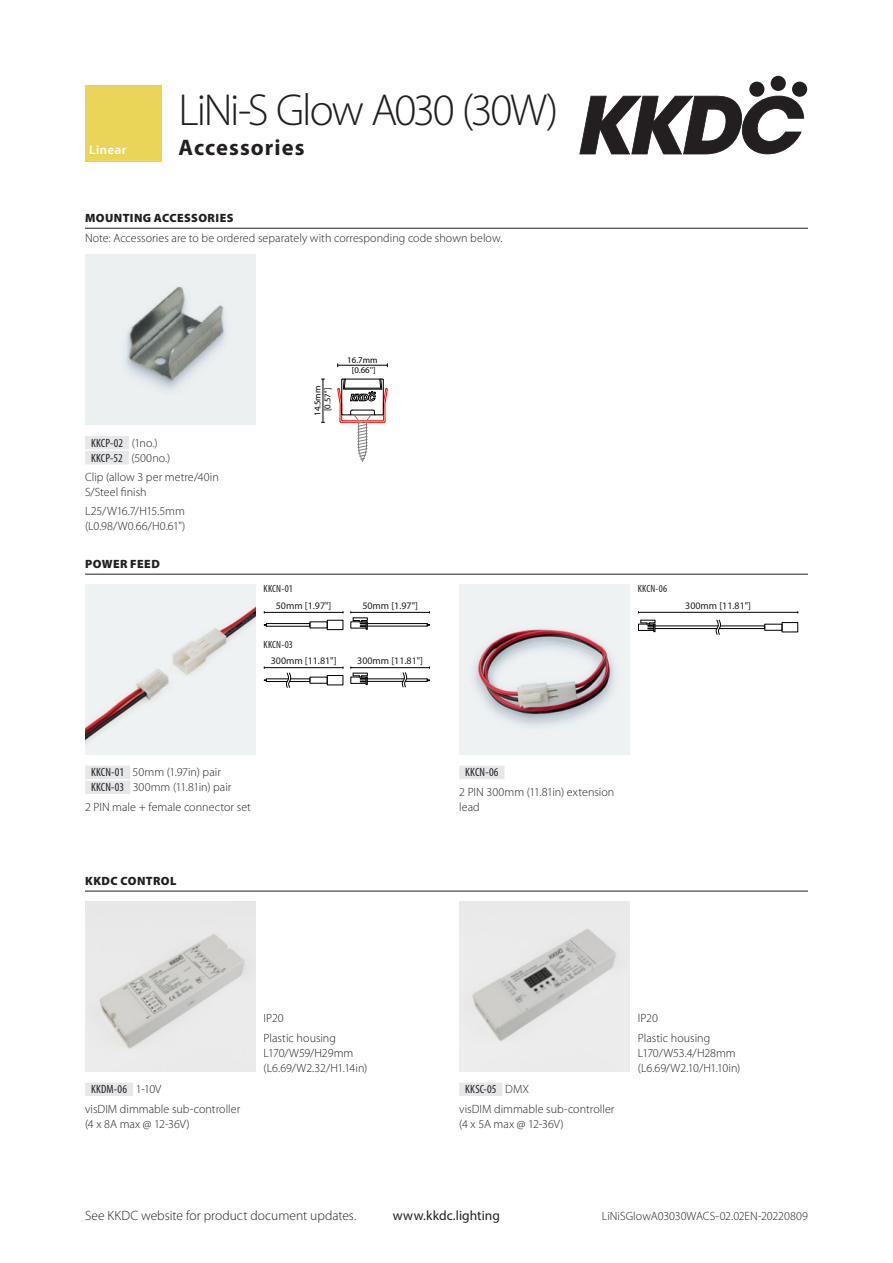
<style>
.page{position:relative;width:893px;height:1263px;background:#fff}
.page>*{position:absolute;margin:0;border:0;box-sizing:border-box;transform-origin:0 0}
.Product_Title_conden{font:300 45px "Myriad Pro";letter-spacing:-.05em;color:#231f20}
.title_line2{font:700 22.5px "Myriad Pro";letter-spacing:.045em;color:#231f20}
.t1{font:300 13.5px "Myriad Pro";color:#231f20}
.t2{font:13.5px "Myriad Pro";letter-spacing:.005em;color:#231f20}
.t3{font:600 12.75px "Myriad Pro";letter-spacing:.04em;color:#fff}
.body{font:300 12px/15px "Myriad Pro";letter-spacing:.005em;color:#231f20}
.Section_sub_text{font:300 12px "Myriad Pro";letter-spacing:.005em;color:#231f20}
.accessories{font:300 12px/15px "Myriad Pro";color:#231f20}
.Product_code{font:300 12px/15px "Myriad Pro";color:#231f20}
.Product_code-2{font:condensed 12px "Myriad Pro";letter-spacing:.015em;color:#231f20}
.Section_heading_othe{font:900 12px "Myriad Pro";letter-spacing:.035em;color:#231f20}
.Section_heading_top{font:900 12px "Myriad Pro";letter-spacing:.035em;color:#231f20}
.Product_code_no_tint{font:condensed 10.5px "Myriad Pro";letter-spacing:.015em;color:#231f20}
.t4{font:10.05px "Myriad Pro";color:#20201e}
.t5{font:8.85px/10.1px "Myriad Pro";color:#000;text-align:center}
.s1{font-weight:300;font-stretch:normal}
.s2{font-weight:400;font-stretch:condensed}
</style>
<div class="page">
<svg style="left:579px;top:96px;width:225px;height:58px"></svg>
<svg style="left:749px;top:81px;width:16px;height:16px"></svg>
<div style="left:770px;top:76px;width:16px;height:15px;background:#231f20;border-radius:50%"></div>
<div style="left:792px;top:81px;width:15px;height:16px;background:#231f20;border-radius:50%"></div>
<div style="left:85px;top:85px;width:77px;height:77px;background:#ead558"></div>
<hr style="left:85px;top:228px;width:723px;height:1px;background:#231f20">
<hr style="left:85px;top:574px;width:723px;height:1px;background:#231f20">
<hr style="left:85px;top:891px;width:723px;height:1px;background:#231f20">
<img style="left:85px;top:255px;width:170px;height:170px">
<hr style="left:338px;top:365px;width:49px;height:1px;background:#000">
<hr style="left:323px;top:379px;width:1px;height:43px;background:#000">
<svg style="left:337px;top:379px;width:51px;height:83px"></svg>
<div style="left:85px;top:436px;width:44px;height:13px;background:#e6e7e9"></div>
<div style="left:85px;top:451px;width:44px;height:13px;background:#e6e7e9"></div>
<img style="left:85px;top:585px;width:170px;height:170px">
<div style="left:327px;top:620px;width:16px;height:10px;border:1px solid #000"></div>
<hr style="left:367px;top:623px;width:60px;height:1px;background:#000">
<hr style="left:367px;top:626px;width:60px;height:1px;background:#000">
<svg style="left:264px;top:623px;width:46px;height:3px"></svg>
<svg style="left:351px;top:613px;width:17px;height:16px"></svg>
<hr style="left:351px;top:612px;width:78px;height:1px;background:#000">
<hr style="left:264px;top:612px;width:79px;height:1px;background:#000">
<div style="left:327px;top:675px;width:16px;height:10px;border:1px solid #000"></div>
<hr style="left:367px;top:679px;width:37px;height:1px;background:#000">
<hr style="left:367px;top:681px;width:36px;height:1px;background:#000">
<svg style="left:351px;top:668px;width:17px;height:17px"></svg>
<hr style="left:351px;top:667px;width:78px;height:1px;background:#000">
<svg style="left:402px;top:667px;width:28px;height:20px"></svg>
<svg style="left:264px;top:668px;width:47px;height:20px"></svg>
<hr style="left:264px;top:667px;width:79px;height:1px;background:#000">
<img style="left:459px;top:585px;width:170px;height:170px">
<div style="left:782px;top:622px;width:16px;height:10px;border:1px solid #000"></div>
<svg style="left:638px;top:620px;width:17px;height:12px"></svg>
<hr style="left:655px;top:626px;width:63px;height:1px;background:#000">
<hr style="left:720px;top:626px;width:45px;height:1px;background:#000">
<hr style="left:655px;top:628px;width:62px;height:1px;background:#000">
<hr style="left:719px;top:628px;width:46px;height:1px;background:#000">
<hr style="left:638px;top:612px;width:160px;height:1px;background:#000">
<svg style="left:716px;top:620px;width:5px;height:15px"></svg>
<div style="left:85px;top:766px;width:45px;height:13px;background:#e6e7e9"></div>
<div style="left:85px;top:781px;width:45px;height:13px;background:#e6e7e9"></div>
<div style="left:459px;top:766px;width:46px;height:13px;background:#e6e7e9"></div>
<img style="left:85px;top:901px;width:170px;height:170px">
<img style="left:459px;top:901px;width:170px;height:170px">
<div style="left:85px;top:1082px;width:48px;height:14px;background:#e6e7e9"></div>
<div style="left:459px;top:1082px;width:44px;height:14px;background:#e6e7e9"></div>
<p class="t3" style="left:89px;top:142px;width:38px">Linear</p>
<p class="Product_Title_conden" style="left:179px;top:83px;width:381px">LiNi-S Glow A030 (30W)</p>
<p class="title_line2" style="left:179px;top:133px;width:127px">Accessories</p>
<p class="Section_heading_top" style="left:85px;top:210px;width:150px">MOUNTING ACCESSORIES</p>
<p class="Section_sub_text" style="left:85px;top:231px;width:419px">Note: Accessories are to be ordered separately with corresponding code shown below.</p>
<p class="Product_code-2" style="left:91px;top:435px;width:68px">KKCP-02 <span class="s1">(1no.)</span></p>
<p class="Product_code" style="left:91px;top:450px;width:81px"><span class="s2">KKCP-52</span> (500no.)</p>
<p class="body" style="left:85px;top:469px;width:135px">Clip (allow 3 per metre/40in<br>S/Steel finish</p>
<p class="body" style="left:85px;top:504px;width:102px">L25/W16.7/H15.5mm (L0.98/W0.66/H0.61")</p>
<p class="Section_heading_othe" style="left:85px;top:555px;width:76px">POWER FEED</p>
<p class="t5" style="left:312px;top:416px;width:32px;rotate:-90deg">14.5mm [0.57'']</p>
<p class="t5" style="left:347px;top:355px;width:32px">16.7mm [0.66'']</p>
<p class="Product_code_no_tint" style="left:264px;top:583px;width:31px">KKCN-01</p>
<p class="t4" style="left:276px;top:599px;width:57px">50mm [1.97"]</p>
<p class="t4" style="left:362px;top:599px;width:57px">50mm [1.97"]</p>
<p class="Product_code_no_tint" style="left:264px;top:638px;width:31px">KKCN-03</p>
<p class="t4" style="left:271px;top:654px;width:67px">300mm [11.81"]</p>
<p class="t4" style="left:357px;top:654px;width:67px">300mm [11.81"]</p>
<p class="Product_code_no_tint" style="left:638px;top:583px;width:31px">KKCN-06</p>
<p class="t4" style="left:685px;top:599px;width:67px">300mm [11.81"]</p>
<p class="Product_code" style="left:91px;top:765px;width:142px"><span class="s2">KKCN-01</span> 50mm (1.97in) pair<br><span class="s2">KKCN-03</span> 300mm (11.81in) pair</p>
<p class="body" style="left:85px;top:799px;width:167px">2 PIN male + female connector set</p>
<p class="Section_heading_othe" style="left:85px;top:872px;width:93px">KKDC CONTROL</p>
<p class="Product_code-2" style="left:465px;top:765px;width:35px">KKCN-06</p>
<p class="body" style="left:459px;top:784px;width:157px">2 PIN 300mm (11.81in) extension lead</p>
<p class="Product_code-2" style="left:91px;top:1082px;width:72px">KKDM-06 <span class="s1">1-10V</span></p>
<p class="body" style="left:85px;top:1101px;width:157px">visDIM dimmable sub-controller (4 x 8A max @ 12-36V)</p>
<p class="accessories" style="left:264px;top:1011px;width:22px">IP20</p>
<p class="accessories" style="left:264px;top:1030px;width:105px">Plastic housing<br>L170/W59/H29mm (L6.69/W2.32/H1.14in)</p>
<p class="Product_code-2" style="left:465px;top:1082px;width:65px">KKSC-05 <span class="s1">DMX</span></p>
<p class="body" style="left:459px;top:1101px;width:157px">visDIM dimmable sub-controller (4 x 5A max @ 12-36V)</p>
<p class="accessories" style="left:638px;top:1011px;width:22px">IP20</p>
<p class="accessories" style="left:638px;top:1030px;width:104px">Plastic housing<br>L170/W53.4/H28mm (L6.69/W2.10/H1.10in)</p>
<p class="t1" style="left:85px;top:1208px;width:273px">See KKDC website for product document updates.</p>
<p class="t2" style="left:393px;top:1207px;width:109px">www.kkdc.lighting</p>
<p class="Section_sub_text" style="left:602px;top:1209px;width:207px">LiNiSGlowA03030WACS-02.02EN-20220809</p>
</div>
